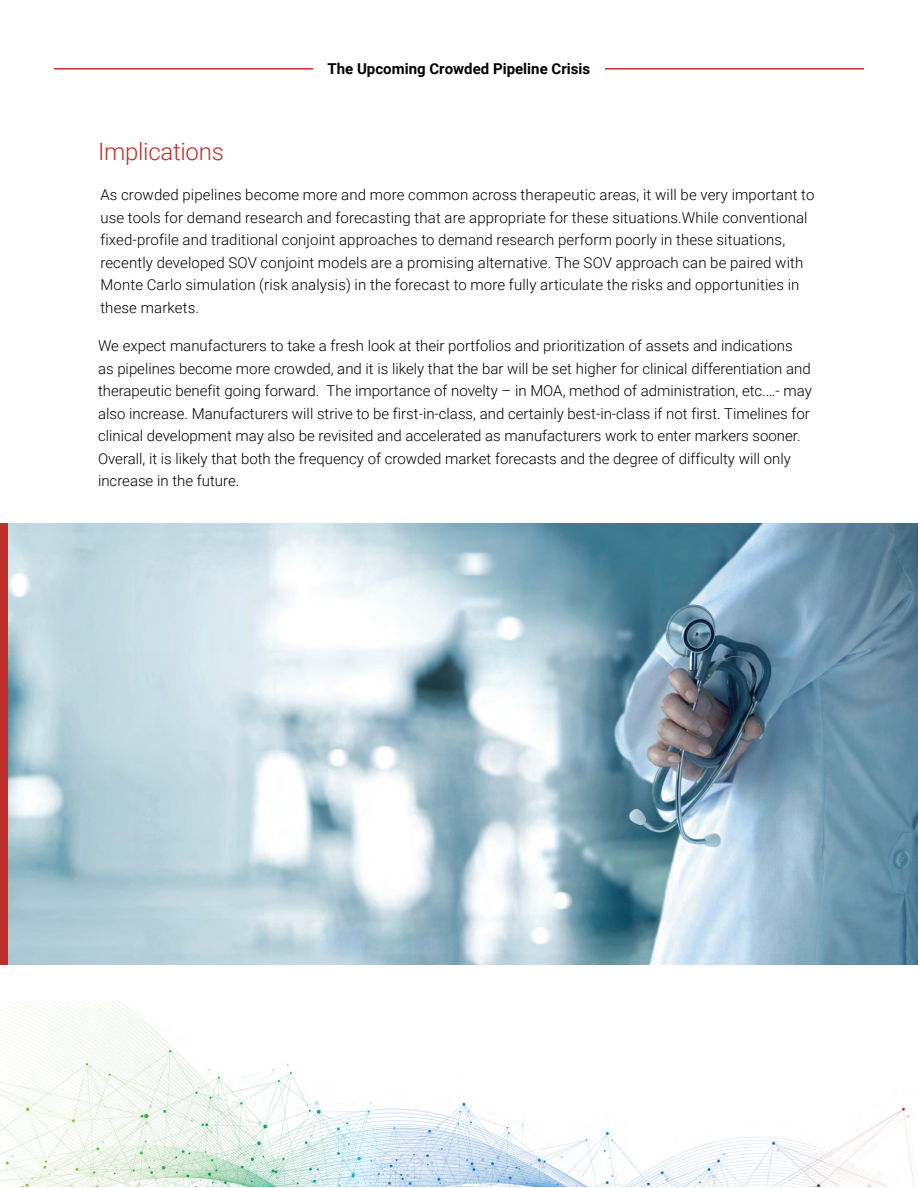
<style>
.page{position:relative;width:918px;height:1188px;background:#fff}
.page>*{position:absolute;margin:0;border:0;box-sizing:border-box;transform-origin:0 0}
.t1{font:300 24px "Roboto";letter-spacing:-.01em;color:#be2f2b}
.t2{font:300 15px/22.5px "Roboto";color:#000}
.t3{font:700 15px "Roboto";color:#000}
</style>
<div class="page">
<img style="left:1px;top:1001px;width:913px;height:185px">
<hr style="left:54px;top:68px;width:810px;height:2px;background:#be2f2b">
<div style="left:313px;top:55px;width:292px;height:27px;background:#fff"></div>
<img style="left:7px;top:523px;width:911px;height:442px">
<div style="left:0;top:523px;width:7px;height:442px;background:#be2f2b"></div>
<h1 class="t1" style="left:98px;top:135px;width:127px">Implications</h1>
<p class="t3" style="left:327px;top:58px;width:264px">The Upcoming Crowded Pipeline Crisis</p>
<p class="t2" style="left:100px;top:183px;width:716px">As crowded pipelines become more and more common across therapeutic areas, it will be very important to use tools for demand research and forecasting that are appropriate for these situations.While conventional fixed-profile and traditional conjoint approaches to demand research perform poorly in these situations, recently developed SOV conjoint models are a promising alternative. The SOV approach can be paired with Monte Carlo simulation (risk analysis) in the forecast to more fully articulate the risks and opportunities in these markets.</p>
<p class="t2" style="left:98px;top:334px;width:715px">We expect manufacturers to take a fresh look at their portfolios and prioritization of assets and indications as pipelines become more crowded, and it is likely that the bar will be set higher for clinical differentiation and therapeutic benefit going forward. The importance of novelty – in MOA, method of administration, etc.…- may also increase. Manufacturers will strive to be first-in-class, and certainly best-in-class if not first. Timelines for clinical development may also be revisited and accelerated as manufacturers work to enter markers sooner.<br>Overall, it is likely that both the frequency of crowded market forecasts and the degree of difficulty will only increase in the future.</p>
</div>
